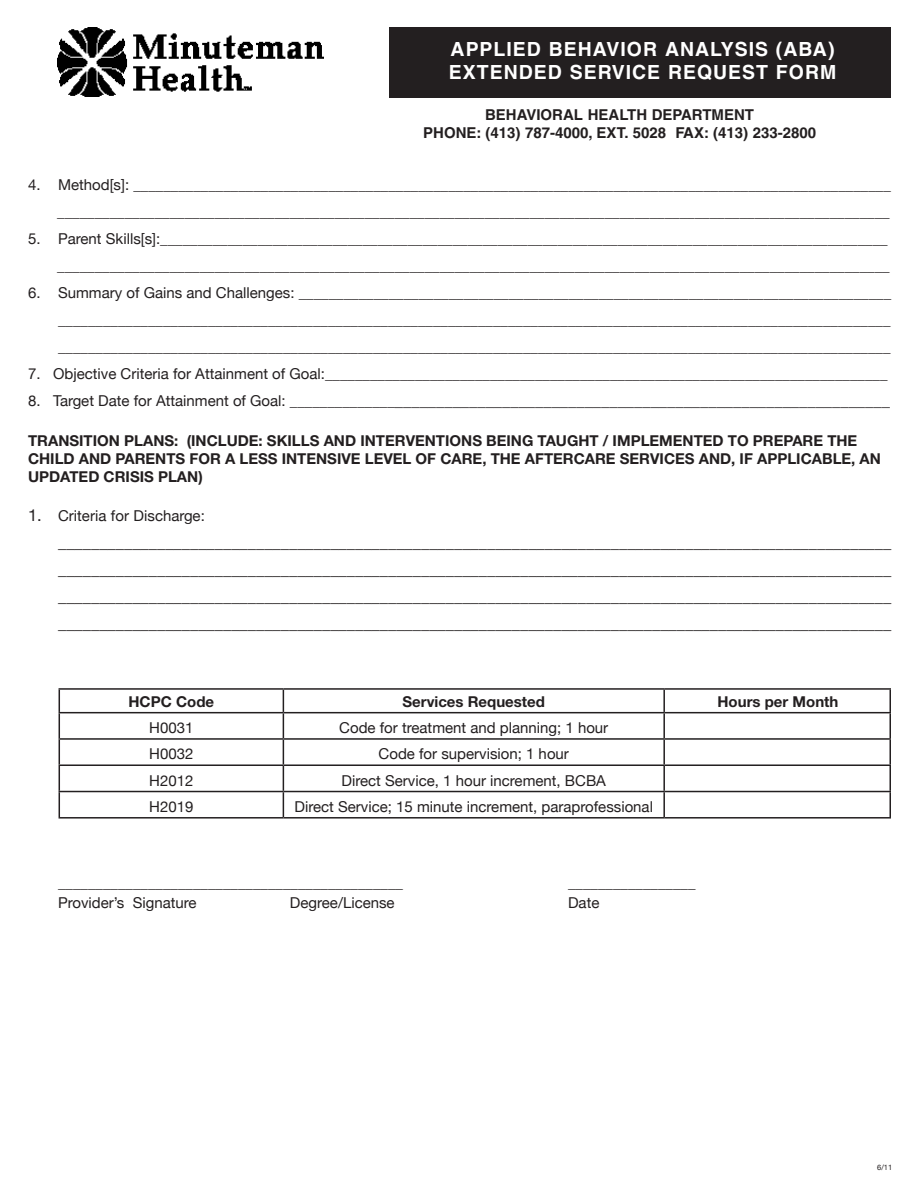
<style>
.page{position:relative;width:918px;height:1188px;background:#fff}
.page>*{position:absolute;margin:0;border:0;box-sizing:border-box;transform-origin:0 0}
.t1{font:700 19.5px/23.4px "Helvetica";letter-spacing:.05em;color:#fff}
.t2{font:16.5px/27px "Minion Pro";color:#231f20;text-align:justify}
.t3{font:16.5px "Helvetica Neue";color:#231f20}
.t4{font:15px/27px "Helvetica Neue";color:#231f20;text-align:right}
.t5{font:700 15px "Helvetica Neue";color:#231f20}
.t6{font:700 15px/18px "Helvetica";color:#231f20}
.t7{font:7.5px "Helvetica Neue";color:#231f20}
.s1{font-size:15px}
.s2{font-size:16.5px}
</style>
<div class="page">
<div style="left:390px;top:27px;width:501px;height:71px;background:#231f20"></div>
<hr style="left:59px;top:688px;width:224px;height:2px;background:#231f20">
<hr style="left:283px;top:688px;width:381px;height:2px;background:#231f20">
<hr style="left:664px;top:688px;width:227px;height:2px;background:#231f20">
<hr style="left:663px;top:690px;width:2px;height:22px;background:#231f20">
<hr style="left:59px;top:712px;width:224px;height:1px;background:#231f20">
<hr style="left:283px;top:712px;width:381px;height:1px;background:#231f20">
<hr style="left:664px;top:712px;width:227px;height:1px;background:#231f20">
<hr style="left:663px;top:713px;width:2px;height:25px;background:#231f20">
<hr style="left:59px;top:738px;width:224px;height:2px;background:#231f20">
<hr style="left:283px;top:738px;width:381px;height:2px;background:#231f20">
<hr style="left:664px;top:738px;width:227px;height:2px;background:#231f20">
<hr style="left:663px;top:740px;width:2px;height:24px;background:#231f20">
<hr style="left:59px;top:764px;width:224px;height:2px;background:#231f20">
<hr style="left:283px;top:764px;width:381px;height:2px;background:#231f20">
<hr style="left:664px;top:764px;width:227px;height:2px;background:#231f20">
<hr style="left:663px;top:766px;width:2px;height:25px;background:#231f20">
<hr style="left:59px;top:791px;width:224px;height:1px;background:#231f20">
<svg style="left:59px;top:690px;width:1px;height:127px"></svg>
<hr style="left:283px;top:791px;width:381px;height:1px;background:#231f20">
<svg style="left:283px;top:690px;width:1px;height:127px"></svg>
<hr style="left:664px;top:791px;width:227px;height:1px;background:#231f20">
<hr style="left:663px;top:792px;width:2px;height:25px;background:#231f20">
<svg style="left:890px;top:690px;width:1px;height:127px"></svg>
<hr style="left:59px;top:817px;width:224px;height:2px;background:#231f20">
<hr style="left:283px;top:817px;width:381px;height:2px;background:#231f20">
<hr style="left:664px;top:817px;width:227px;height:2px;background:#231f20">
<img style="left:58px;top:27px;width:266px;height:69px">
<h1 class="t1" style="left:449px;top:37px;width:389px">APPLIED BEHAVIOR ANALYSIS (ABA)<br>EXTENDED SERVICE REQUEST FORM</h1>
<p class="t6" style="left:485px;top:105px;width:22px">BEHAVIORAL</p>
<p class="t6" style="left:588px;top:105px;width:22px">HEALTH</p>
<p class="t6" style="left:423px;top:105px;width:394px;text-indent:229px">DEPARTMENT<br>PHONE: (413) 787-4000, EXT. 5028 FAX: (413) 233-2800</p>
<p class="t4" style="left:28px;top:171px;width:864px">4. Method[s]: _____________________________________________________________________________________________________ _______________________________________________________________________________________________________________</p>
<p class="t4" style="left:28px;top:225px;width:863px">5. Parent Skills[s]:_________________________________________________________________________________________________ _______________________________________________________________________________________________________________</p>
<p class="t4" style="left:58px;top:279px;width:835px;text-align:justify;text-indent:-30px">6. Summary of Gains and Challenges: _______________________________________________________________________________ _______________________________________________________________________________________________________________ _______________________________________________________________________________________________________________</p>
<p class="t4" style="left:28px;top:360px;width:861px">7. Objective Criteria for Attainment of Goal:___________________________________________________________________________</p>
<p class="t3" style="left:28px;top:391px;width:863px"><span class="s1">8. Target Date for Attainment of Goal: ______________</span>____________________________________________________________</p>
<p class="t5" style="left:28px;top:431px;width:308px">TRANSITION PLANS: (INCLUDE: SKILLS AND</p>
<p class="t5" style="left:360px;top:431px;width:10px">INTE</p>
<p class="t5" style="left:395px;top:431px;width:30px">RVENTI</p>
<p class="t5" style="left:450px;top:431px;width:47px">ONS BEING</p>
<p class="t5" style="left:538px;top:431px;width:41px">TAUGHT</p>
<p class="t5" style="left:603px;top:431px;width:20px">/ IMP</p>
<p class="t5" style="left:641px;top:431px;width:21px">LEMENTED</p>
<p class="t5" style="left:728px;top:431px;width:57px">TO PREPA</p>
<p class="t5" style="left:803px;top:431px;width:36px">RE THE</p>
<p class="t5" style="left:28px;top:449px;width:63px">CHILD AND</p>
<p class="t5" style="left:116px;top:449px;width:41px">PARENT</p>
<p class="t5" style="left:176px;top:449px;width:116px">S FOR A LESS INTEN</p>
<p class="t5" style="left:327px;top:449px;width:175px">SIVE LEVEL OF CARE, THE</p>
<p class="t5" style="left:525px;top:449px;width:11px">AFTE</p>
<p class="t5" style="left:563px;top:449px;width:148px">RCARE SERVICES AND</p>
<p class="t5" style="left:731px;top:449px;width:37px">, IF APP</p>
<p class="t5" style="left:787px;top:449px;width:84px">LICABLE, AN</p>
<p class="t5" style="left:28px;top:467px;width:22px">UPDATED</p>
<p class="t5" style="left:104px;top:467px;width:101px">CRISIS PLAN)</p>
<p class="t4" style="left:28px;top:502px;width:178px"><span class="s2">1.</span> Criteria for Discharge:</p>
<p class="t2" style="left:58px;top:529px;width:835px">_____________________________________________________________________________________________________ _____________________________________________________________________________________________________ _____________________________________________________________________________________________________ _____________________________________________________________________________________________________</p>
<p class="t5" style="left:129px;top:692px;width:87px">HCPC CODE</p>
<p class="t5" style="left:403px;top:692px;width:144px">SERVICES REQUESTED</p>
<p class="t5" style="left:718px;top:692px;width:122px">HOURS PER MONTH</p>
<p class="t4" style="left:149px;top:714px;width:46px">H0031</p>
<p class="t4" style="left:339px;top:714px;width:270px">Code for treatment and planning; 1 hour</p>
<p class="t4" style="left:149px;top:740px;width:46px">H0032</p>
<p class="t4" style="left:379px;top:740px;width:192px">Code for supervision; 1 hour</p>
<p class="t4" style="left:149px;top:766px;width:46px">H2012</p>
<p class="t4" style="left:342px;top:766px;width:266px">Direct Service, 1 hour increment, BCBA</p>
<p class="t4" style="left:149px;top:793px;width:46px">H2019</p>
<p class="t4" style="left:295px;top:793px;width:360px">Direct Service; 15 minute increment, paraprofessional</p>
<p class="t4" style="left:58px;top:869px;width:346px">______________________________________________</p>
<p class="t4" style="left:568px;top:869px;width:129px">_________________</p>
<p class="t4" style="left:58px;top:889px;width:140px">Provider’s Signature</p>
<p class="t4" style="left:290px;top:889px;width:106px">Degree/License</p>
<p class="t4" style="left:568px;top:889px;width:33px">Date</p>
<p class="t7" style="left:877px;top:1162px;width:17px">6/11</p>
</div>
